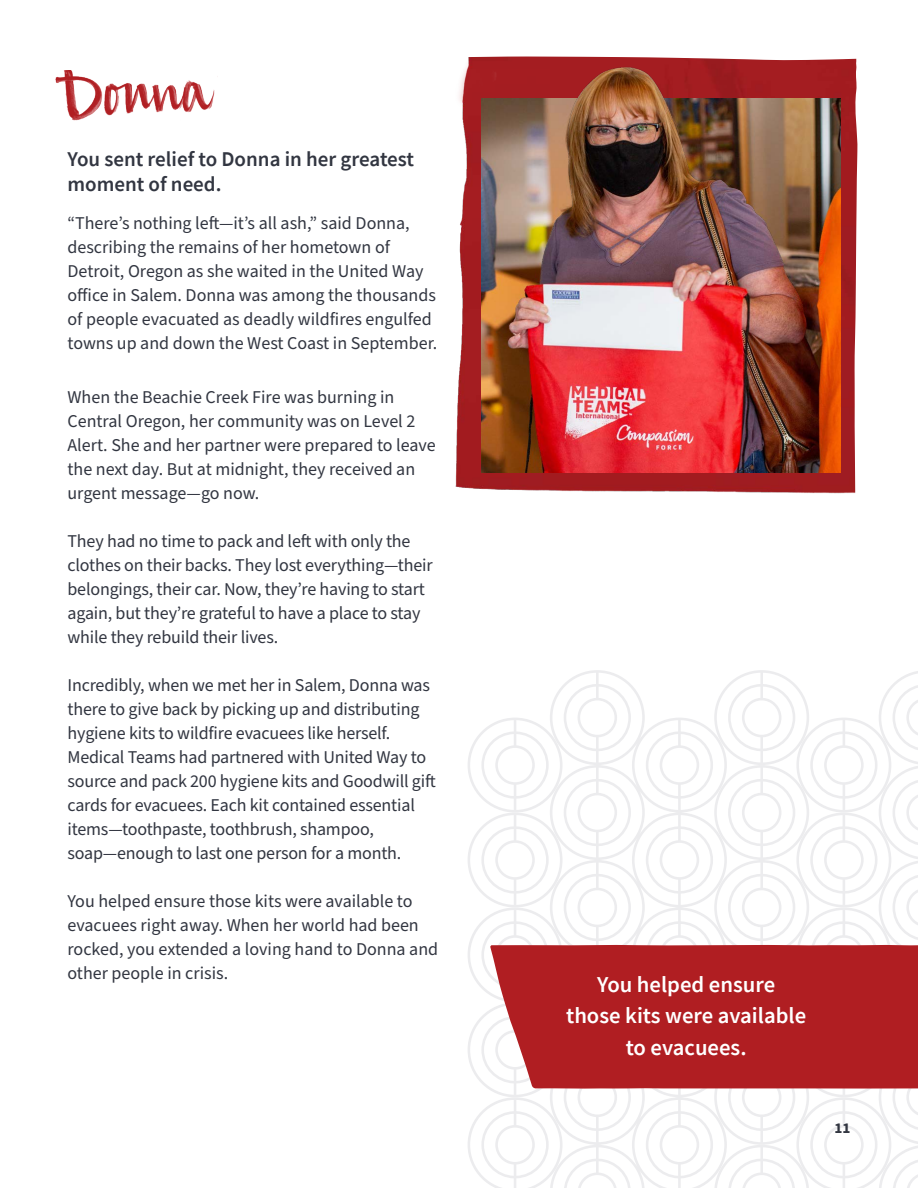
<style>
.page{position:relative;width:918px;height:1188px;background:#fff}
.page>*{position:absolute;margin:0;border:0;box-sizing:border-box;transform-origin:0 0}
.t1{font:600 22.65px "Source Sans Pro";color:#fff}
.t2{font:600 21px/25.2px "Source Sans Pro";color:#323641}
.t3{font:18px/24px "Source Sans Pro";letter-spacing:-.01em;color:#323641}
.t4{font:700 15px "Source Sans Pro";color:#323641}
</style>
<div class="page">
<img style="left:55px;top:56px;width:803px;height:438px">
<svg style="left:808px;top:671px;width:110px;height:517px"></svg>
<svg style="left:550px;top:670px;width:258px;height:518px"></svg>
<svg style="left:468px;top:718px;width:95px;height:470px"></svg>
<div style="left:490px;top:945px;width:428px;height:144px;background:#b01e22"></div>
<p class="t2" style="left:68px;top:146px;width:348px">You sent relief to Donna in her greatest moment of need.</p>
<p class="t3" style="left:68px;top:211px;width:371px">“There’s nothing left—it’s all ash,” said Donna, describing the remains of her hometown of Detroit, Oregon as she waited in the United Way office in Salem. Donna was among the thousands of people evacuated as deadly wildfires engulfed towns up and down the West Coast in September.</p>
<p class="t3" style="left:68px;top:386px;width:370px">When the Beachie Creek Fire was burning in Central Oregon, her community was on Level 2<br>Alert. She and her partner were prepared to leave the next day. But at midnight, they received an urgent message—go now.</p>
<p class="t3" style="left:68px;top:530px;width:367px">They had no time to pack and left with only the clothes on their backs. They lost everything—their belongings, their car. Now, they’re having to start again, but they’re grateful to have a place to stay while they rebuild their lives.</p>
<p class="t3" style="left:68px;top:674px;width:370px">Incredibly, when we met her in Salem, Donna was there to give back by picking up and distributing hygiene kits to wildfire evacuees like herself.<br>Medical Teams had partnered with United Way to source and pack 200 hygiene kits and Goodwill gift cards for evacuees. Each kit contained essential items—toothpaste, toothbrush, shampoo, soap—enough to last one person for a month.</p>
<p class="t3" style="left:68px;top:890px;width:372px">You helped ensure those kits were available to evacuees right away. When her world had been rocked, you extended a loving hand to Donna and other people in crisis.</p>
<p class="t1" style="left:597px;top:969px;width:180px">You helped ensure</p>
<p class="t1" style="left:566px;top:1001px;width:242px">those kits were available</p>
<p class="t1" style="left:626px;top:1033px;width:122px">to evacuees.</p>
<p class="t4" style="left:835px;top:1118px;width:17px">11</p>
</div>
